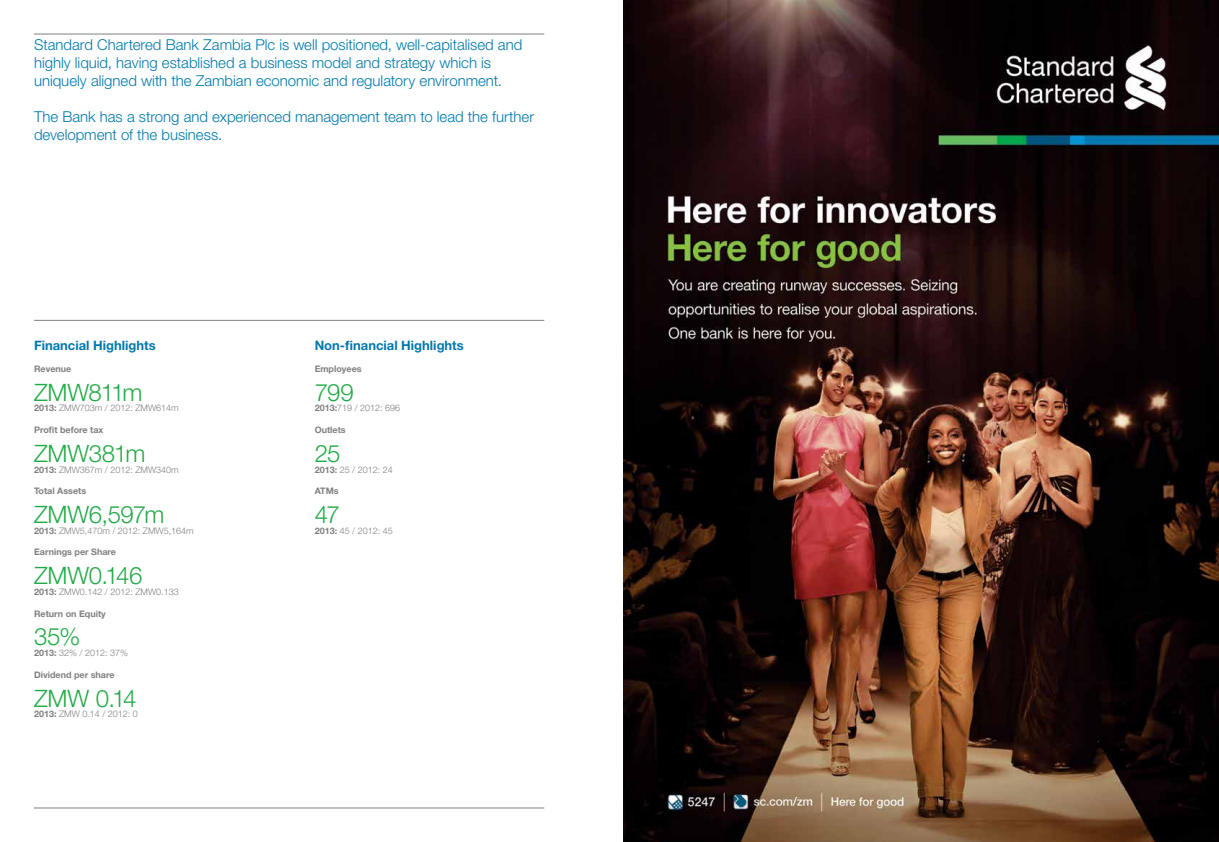
<style>
.page{position:relative;width:1219px;height:842px;background:#fff}
.page>*{position:absolute;margin:0;border:0;box-sizing:border-box;transform-origin:0 0}
.t1{font:300 24px "Helvetica Neue LT Std";letter-spacing:-.015em;color:#22aa47}
.t2{font:300 24px "Helvetica Neue LT Std";letter-spacing:-.035em;color:#22aa47}
.t3{font:300 15px/18px "Helvetica Neue LT Std";letter-spacing:-.005em;color:#0078ae}
.t4{font:700 13px "Helvetica Neue LT Std";color:#0078ae}
.t5{font:300 9px "Helvetica Neue LT Std";color:#807f83}
.t6{font:700 9px "Helvetica Neue LT Std";color:#807f83}
.s1{font-weight:700}
</style>
<div class="page">
<hr style="left:34px;top:320px;width:510px;height:1px;background:#807f83">
<hr style="left:34px;top:34px;width:510px;height:1px;background:#807f83">
<hr style="left:34px;top:808px;width:510px;height:1px;background:#807f83">
<img style="left:624px;top:0;width:595px;height:842px">
<p class="t3" style="left:34px;top:36px;width:490px">Standard Chartered Bank Zambia Plc is well positioned, well-capitalised and highly liquid, having established a business model and strategy which is uniquely aligned with the Zambian economic and regulatory environment.</p>
<p class="t3" style="left:34px;top:108px;width:502px">The Bank has a strong and experienced management team to lead the further development of the business.</p>
<p class="t4" style="left:34px;top:337px;width:123px">Financial Highlights</p>
<p class="t6" style="left:34px;top:363px;width:39px">Revenue</p>
<h1 class="t2" style="left:34px;top:377px;width:110px">ZMW811m</h1>
<p class="t5" style="left:34px;top:403px;width:146px"><span class="s1">2013:</span> ZMW703m / 2012: ZMW614m</p>
<p class="t6" style="left:34px;top:424px;width:71px">Profit before tax</p>
<h1 class="t1" style="left:34px;top:439px;width:113px">ZMW381m</h1>
<p class="t5" style="left:34px;top:464px;width:146px"><span class="s1">2013:</span> ZMW367m / 2012: ZMW340m</p>
<p class="t6" style="left:34px;top:485px;width:54px">Total Assets</p>
<h1 class="t1" style="left:34px;top:500px;width:132px">ZMW6,597m</h1>
<p class="t5" style="left:34px;top:525px;width:161px"><span class="s1">2013:</span> ZMW5,470m / 2012: ZMW5,164m</p>
<p class="t6" style="left:34px;top:547px;width:84px">Earnings per Share</p>
<h1 class="t1" style="left:34px;top:561px;width:110px">ZMW0.146</h1>
<p class="t5" style="left:34px;top:586px;width:146px"><span class="s1">2013:</span> ZMW0.142 / 2012: ZMW0.133</p>
<p class="t6" style="left:34px;top:608px;width:73px">Return on Equity</p>
<h1 class="t1" style="left:34px;top:622px;width:48px">35%</h1>
<p class="t5" style="left:34px;top:647px;width:96px"><span class="s1">2013:</span> 32% / 2012: 37%</p>
<p class="t6" style="left:34px;top:669px;width:82px">Dividend per share</p>
<h1 class="t1" style="left:34px;top:683px;width:104px">ZMW 0.14</h1>
<p class="t5" style="left:34px;top:709px;width:105px"><span class="s1">2013:</span> ZMW 0.14 / 2012: 0</p>
<p class="t4" style="left:315px;top:337px;width:151px">Non-financial Highlights</p>
<p class="t6" style="left:315px;top:363px;width:49px">Employees</p>
<h1 class="t1" style="left:315px;top:377px;width:41px">799</h1>
<p class="t5" style="left:315px;top:403px;width:87px"><span class="s1">2013:</span>719 / 2012: 696</p>
<p class="t6" style="left:315px;top:424px;width:32px">Outlets</p>
<h1 class="t1" style="left:315px;top:439px;width:27px">25</h1>
<p class="t5" style="left:315px;top:464px;width:80px"><span class="s1">2013:</span> 25 / 2012: 24</p>
<p class="t6" style="left:315px;top:485px;width:25px">ATMs</p>
<h1 class="t1" style="left:315px;top:500px;width:27px">47</h1>
<p class="t5" style="left:315px;top:525px;width:80px"><span class="s1">2013:</span> 45 / 2012: 45</p>
</div>
